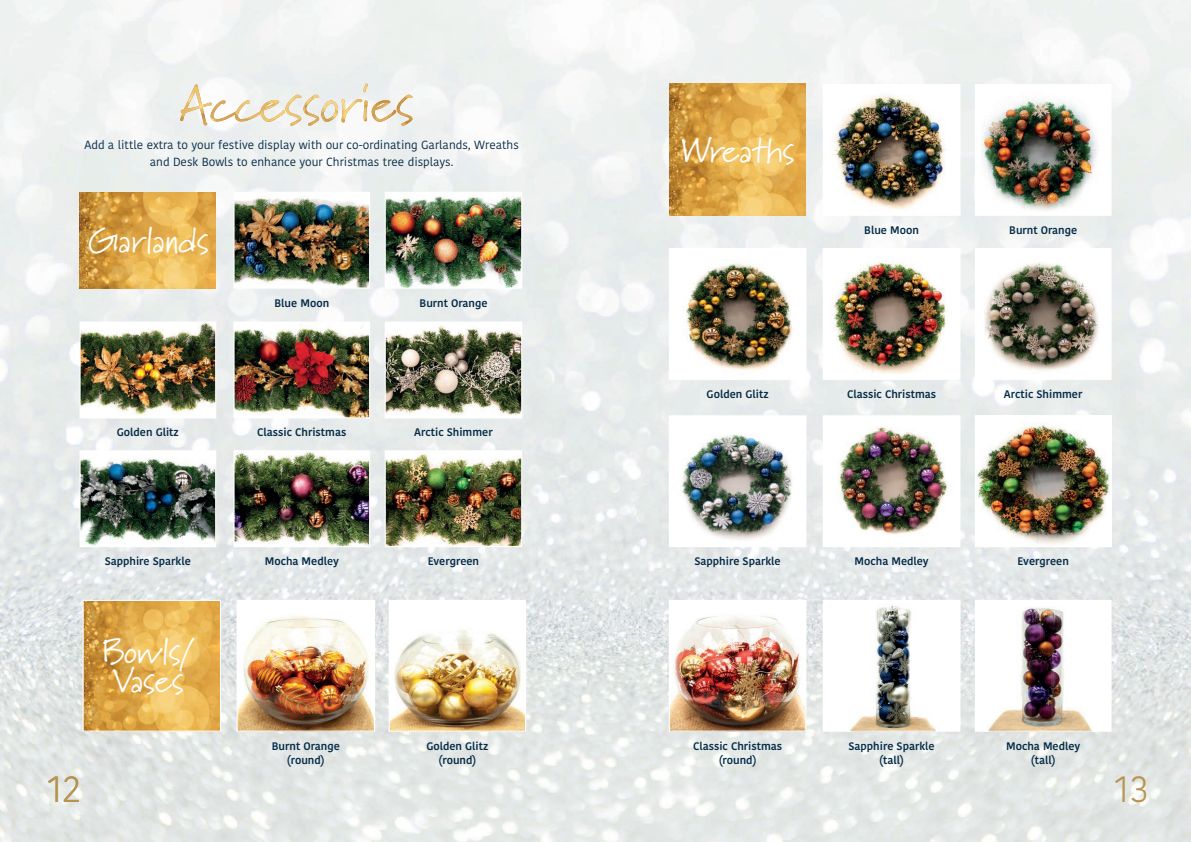
<style>
.page{position:relative;width:1191px;height:842px;background:#fff}
.page>*{position:absolute;margin:0;border:0;box-sizing:border-box;transform-origin:0 0}
.t1{font:300 37.1px "Kohinoor Bangla";color:#b69450}
.t2{font:35px/28.8px "Marydale";color:#fff}
.t3{font:11.8px/16.8px "Kohinoor Bangla";color:#042a46;text-align:center}
.t4{font:600 10.9px/14.6px "Kohinoor Bangla";color:#042a46;text-align:center}
</style>
<div class="page">
<img style="left:0;top:0;width:1191px;height:842px">
<svg style="left:180px;top:126px;width:233px;height:1px"></svg>
<img style="left:180px;top:84px;width:233px;height:42px">
<img style="left:387px;top:194px;width:133px;height:93px">
<div style="left:385px;top:192px;width:137px;height:97px;border:1px solid #fff"></div>
<div style="left:975px;top:85px;width:136px;height:130px;background:#fff"></div>
<img style="left:981px;top:99px;width:116px;height:112px">
<div style="left:974px;top:84px;width:137px;height:132px;border:1px solid #fff"></div>
<img style="left:387px;top:323px;width:133px;height:93px">
<div style="left:385px;top:321px;width:137px;height:97px;border:1px solid #fff"></div>
<div style="left:975px;top:249px;width:136px;height:130px;background:#fff"></div>
<img style="left:984px;top:262px;width:115px;height:109px">
<div style="left:974px;top:248px;width:137px;height:132px;border:1px solid #fff"></div>
<img style="left:387px;top:452px;width:133px;height:93px">
<div style="left:385px;top:450px;width:137px;height:97px;border:1px solid #fff"></div>
<img style="left:976px;top:417px;width:133px;height:128px">
<div style="left:974px;top:415px;width:137px;height:132px;border:1px solid #fff"></div>
<div style="left:975px;top:600px;width:136px;height:131px;background:#fff"></div>
<img style="left:988px;top:607px;width:104px;height:123px">
<div style="left:974px;top:600px;width:137px;height:132px;border:1px solid #fff"></div>
<div style="left:389px;top:600px;width:136px;height:131px;background:#fff"></div>
<img style="left:390px;top:629px;width:134px;height:101px">
<div style="left:388px;top:600px;width:138px;height:132px;border:1px solid #fff"></div>
<img style="left:235px;top:194px;width:133px;height:93px">
<div style="left:233px;top:192px;width:137px;height:97px;border:1px solid #fff"></div>
<div style="left:823px;top:85px;width:137px;height:130px;background:#fff"></div>
<img style="left:834px;top:94px;width:112px;height:115px">
<img style="left:80px;top:192px;width:136px;height:96px">
<img style="left:669px;top:84px;width:137px;height:131px">
<img style="left:235px;top:323px;width:133px;height:93px">
<div style="left:233px;top:321px;width:137px;height:97px;border:1px solid #fff"></div>
<div style="left:823px;top:249px;width:137px;height:130px;background:#fff"></div>
<img style="left:833px;top:261px;width:114px;height:112px">
<img style="left:235px;top:452px;width:133px;height:93px">
<div style="left:233px;top:450px;width:137px;height:97px;border:1px solid #fff"></div>
<div style="left:823px;top:416px;width:137px;height:131px;background:#fff"></div>
<img style="left:839px;top:427px;width:109px;height:108px">
<div style="left:822px;top:415px;width:138px;height:132px;border:1px solid #fff"></div>
<div style="left:823px;top:600px;width:137px;height:131px;background:#fff"></div>
<img style="left:850px;top:606px;width:85px;height:124px">
<div style="left:822px;top:600px;width:138px;height:132px;border:1px solid #fff"></div>
<div style="left:237px;top:600px;width:137px;height:131px;background:#fff"></div>
<img style="left:238px;top:616px;width:135px;height:114px">
<div style="left:236px;top:600px;width:139px;height:132px;border:1px solid #fff"></div>
<img style="left:81px;top:323px;width:133px;height:93px">
<div style="left:79px;top:321px;width:137px;height:97px;border:1px solid #fff"></div>
<div style="left:669px;top:249px;width:137px;height:130px;background:#fff"></div>
<img style="left:686px;top:262px;width:106px;height:108px">
<img style="left:81px;top:452px;width:133px;height:93px">
<div style="left:79px;top:450px;width:137px;height:97px;border:1px solid #fff"></div>
<div style="left:669px;top:416px;width:137px;height:131px;background:#fff"></div>
<img style="left:682px;top:434px;width:110px;height:106px">
<img style="left:671px;top:602px;width:133px;height:128px">
<div style="left:669px;top:600px;width:137px;height:132px;border:1px solid #fff"></div>
<img style="left:85px;top:602px;width:134px;height:128px">
<div style="left:83px;top:600px;width:138px;height:132px;border:1px solid #fff"></div>
<p class="t3" style="left:84px;top:137px;width:436px">Add a little extra to your festive display with our co-ordinating Garlands, Wreaths and Desk Bowls to enhance your Christmas tree displays.</p>
<p class="t2" style="left:88px;top:226px;width:122px">Garlands</p>
<p class="t4" style="left:117px;top:425px;width:64px">Golden Glitz</p>
<p class="t4" style="left:274px;top:295px;width:56px">Blue Moon</p>
<p class="t4" style="left:257px;top:425px;width:91px">Classic Christmas</p>
<p class="t4" style="left:419px;top:295px;width:70px">Burnt Orange</p>
<p class="t4" style="left:414px;top:425px;width:80px">Arctic Shimmer</p>
<p class="t2" style="left:680px;top:135px;width:115px">Wreaths</p>
<p class="t4" style="left:864px;top:222px;width:56px">Blue Moon</p>
<p class="t4" style="left:706px;top:386px;width:64px">Golden Glitz</p>
<p class="t4" style="left:847px;top:386px;width:91px">Classic Christmas</p>
<p class="t4" style="left:1009px;top:222px;width:70px">Burnt Orange</p>
<p class="t4" style="left:1004px;top:386px;width:80px">Arctic Shimmer</p>
<p class="t4" style="left:105px;top:553px;width:88px">Sapphire Sparkle</p>
<p class="t4" style="left:694px;top:553px;width:88px">Sapphire Sparkle</p>
<p class="t4" style="left:265px;top:553px;width:76px">Mocha Medley</p>
<p class="t4" style="left:854px;top:553px;width:76px">Mocha Medley</p>
<p class="t4" style="left:428px;top:553px;width:53px">Evergreen</p>
<p class="t4" style="left:1017px;top:553px;width:53px">Evergreen</p>
<p class="t2" style="left:102px;top:637px;width:93px">Bowls/<br>Vases</p>
<p class="t4" style="left:272px;top:738px;width:70px">Burnt Orange (round)</p>
<p class="t4" style="left:426px;top:738px;width:64px">Golden Glitz (round)</p>
<p class="t4" style="left:693px;top:738px;width:91px">Classic Christmas (round)</p>
<p class="t4" style="left:848px;top:738px;width:88px">Sapphire Sparkle (tall)</p>
<p class="t4" style="left:1006px;top:738px;width:76px">Mocha Medley (tall)</p>
<p class="t1" style="left:47px;top:762px;width:35px">12</p>
<p class="t1" style="left:1114px;top:762px;width:36px">13</p>
</div>
